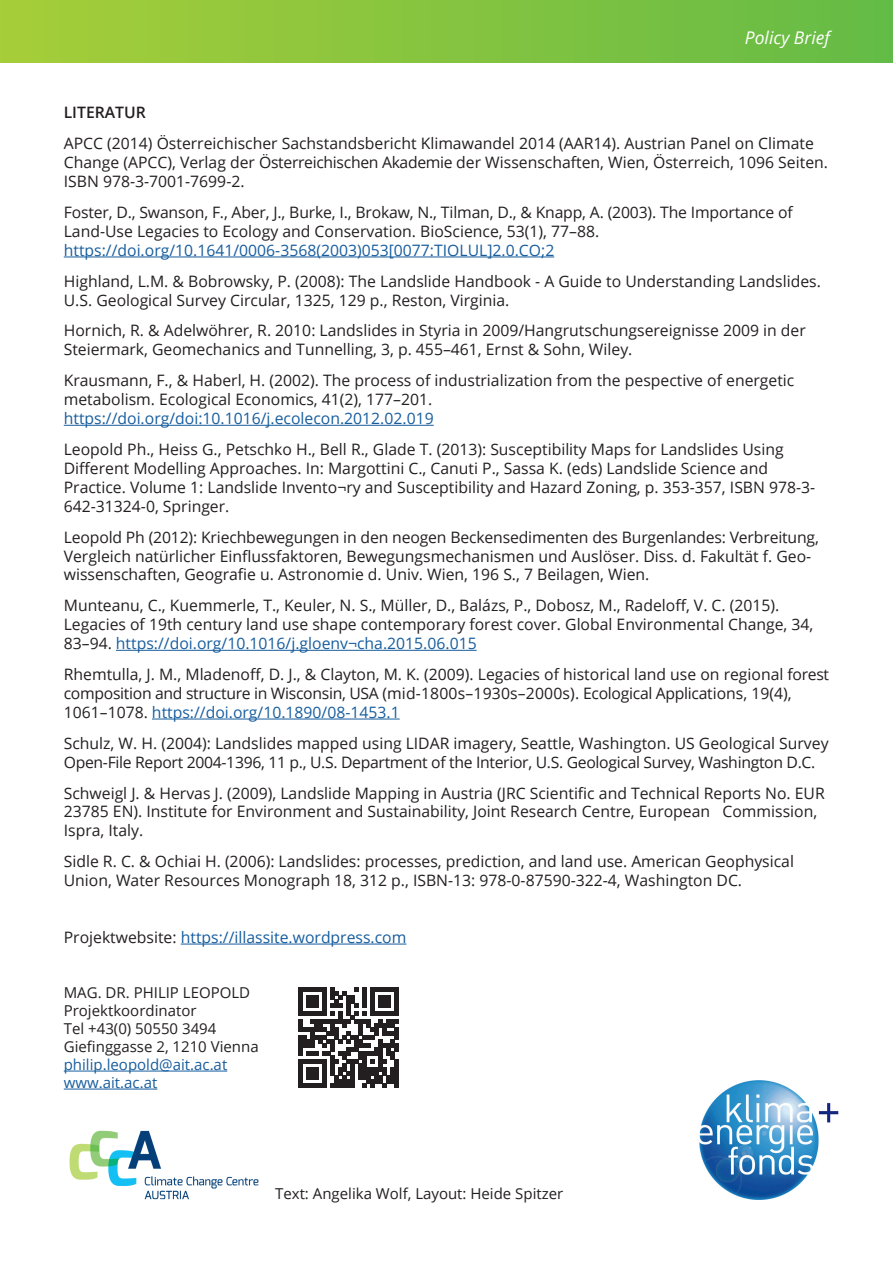
<style>
.page{position:relative;width:893px;height:1263px;background:#fff}
.page>*{position:absolute;margin:0;border:0;box-sizing:border-box;transform-origin:0 0}
.t1{font:italic 17.55px "Open Sans";color:#fff}
.t2{font:15.75px/18.9px "Open Sans";color:#231f20}
.t3{font:15.75px "Open Sans";color:#175d9e}
.t4{font:600 15.75px "Open Sans";color:#231f20}
.t5{font:15px "Open Sans";color:#231f20}
.t6{font:15px "Open Sans";color:#175d9e}
.s1{color:#175d9e}
.s2{color:#231f20}
</style>
<div class="page">
<hr style="left:64px;top:257px;width:490px;height:1px;background:#175d9e">
<hr style="left:64px;top:425px;width:370px;height:1px;background:#175d9e">
<hr style="left:116px;top:650px;width:361px;height:1px;background:#175d9e">
<hr style="left:152px;top:719px;width:248px;height:1px;background:#175d9e">
<hr style="left:181px;top:944px;width:225px;height:1px;background:#175d9e">
<div style="left:0;top:0;width:893px;height:63px;background:linear-gradient(to right,#a6cd39,#64bb46)"></div>
<img style="left:699px;top:1081px;width:140px;height:118px">
<img style="left:69px;top:1130px;width:190px;height:70px">
<hr style="left:64px;top:1071px;width:163px;height:1px;background:#175d9e">
<hr style="left:64px;top:1089px;width:93px;height:1px;background:#175d9e">
<svg style="left:298px;top:988px;width:100px;height:100px"></svg>
<p class="t1" style="left:745px;top:25px;width:87px">Policy Brief</p>
<p class="t4" style="left:64px;top:102px;width:84px">LITERATUR</p>
<p class="t2" style="left:64px;top:134px;width:766px">APCC (2014) Österreichischer Sachstandsbericht Klimawandel 2014 (AAR14). Austrian Panel on Climate<br>Change (APCC), Verlag der Österreichischen Akademie der Wissenschaften, Wien, Österreich, 1096 Seiten.<br>ISBN 978-3-7001-7699-2.</p>
<p class="t2" style="left:64px;top:202px;width:731px">Foster, D., Swanson, F., Aber, J., Burke, I., Brokaw, N., Tilman, D., &amp; Knapp, A. (2003). The Importance of<br>Land-Use Legacies to Ecology and Conservation. BioScience, 53(1), 77–88.</p>
<p class="t3" style="left:64px;top:239px;width:492px">https://doi.org/10.1641/0006-3568(2003)053[0077:TIOLUL]2.0.CO;2</p>
<p class="t2" style="left:64px;top:271px;width:759px">Highland, L.M. &amp; Bobrowsky, P. (2008): The Landslide Handbook - A Guide to Understanding Landslides.<br>U.S. Geological Survey Circular, 1325, 129 p., Reston, Virginia.</p>
<p class="t2" style="left:64px;top:321px;width:743px">Hornich, R. &amp; Adelwöhrer, R. 2010: Landslides in Styria in 2009/Hangrutschungsereignisse 2009 in der<br>Steiermark, Geomechanics and Tunnelling, 3, p. 455–461, Ernst &amp; Sohn, Wiley.</p>
<p class="t2" style="left:64px;top:371px;width:732px">Krausmann, F., &amp; Haberl, H. (2002). The process of industrialization from the pespective of energetic metabolism. Ecological Economics, 41(2), 177–201.</p>
<p class="t3" style="left:64px;top:408px;width:371px">https://doi.org/doi:10.1016/j.ecolecon.2012.02.019</p>
<p class="t2" style="left:64px;top:439px;width:753px">Leopold Ph., Heiss G., Petschko H., Bell R., Glade T. (2013): Susceptibility Maps for Landslides Using Different Modelling Approaches. In: Margottini C., Canuti P., Sassa K. (eds) Landslide Science and Practice. Volume 1: Landslide Invento¬ry and Susceptibility and Hazard Zoning, p. 353-357, ISBN 978-3- 642-31324-0, Springer.</p>
<p class="t2" style="left:64px;top:527px;width:757px">Leopold Ph (2012): Kriechbewegungen in den neogen Beckensedimenten des Burgenlandes: Verbreitung,<br>Vergleich natürlicher Einflussfaktoren, Bewegungsmechanismen und Auslöser. Diss. d. Fakultät f. Geo&shy;wissenschaften, Geografie u. Astronomie d. Univ. Wien, 196 S., 7 Beilagen, Wien.</p>
<p class="t2" style="left:64px;top:596px;width:751px">Munteanu, C., Kuemmerle, T., Keuler, N. S., Müller, D., Balázs, P., Dobosz, M., Radeloff, V. C. (2015).<br>Legacies of 19th century land use shape contemporary forest cover. Global Environmental Change, 34,<br>83–94. <span class="s1">https://doi.org/10.1016/j.gloenv¬cha.2015.06.015</span></p>
<p class="t2" style="left:64px;top:664px;width:767px">Rhemtulla, J. M., Mladenoff, D. J., &amp; Clayton, M. K. (2009). Legacies of historical land use on regional forest composition and structure in Wisconsin, USA (mid-1800s–1930s–2000s). Ecological Applications, 19(4),<br>1061–1078. <span class="s1">https://doi.org/10.1890/08-1453.1</span></p>
<p class="t2" style="left:64px;top:733px;width:766px">Schulz, W. H. (2004): Landslides mapped using LIDAR imagery, Seattle, Washington. US Geological Survey<br>Open-File Report 2004-1396, 11 p., U.S. Department of the Interior, U.S. Geological Survey, Washington D.C.</p>
<p class="t2" style="left:64px;top:783px;width:762px">Schweigl J. &amp; Hervas J. (2009), Landslide Mapping in Austria (JRC Scientific and Technical Reports No. EUR<br>23785 EN). Institute for Environment and Sustainability, Joint Research Centre, European Commission,<br>Ispra, Italy.</p>
<p class="t2" style="left:64px;top:852px;width:732px">Sidle R. C. &amp; Ochiai H. (2006): Landslides: processes, prediction, and land use. American Geophysical<br>Union, Water Resources Monograph 18, 312 p., ISBN-13: 978-0-87590-322-4, Washington DC.</p>
<p class="t3" style="left:64px;top:926px;width:344px"><span class="s2">Projektwebsite:</span> https://illassite.wordpress.com</p>
<p class="t5" style="left:64px;top:982px;width:188px">MAG. DR. PHILIP LEOPOLD</p>
<p class="t5" style="left:64px;top:1000px;width:134px">Projektkoordinator</p>
<p class="t5" style="left:64px;top:1018px;width:154px">Tel +43(0) 50550 3494</p>
<p class="t5" style="left:64px;top:1036px;width:196px">Giefinggasse 2, 1210 Vienna</p>
<p class="t6" style="left:64px;top:1054px;width:165px">philip.leopold@ait.ac.at</p>
<p class="t6" style="left:64px;top:1072px;width:95px">www.ait.ac.at</p>
<p class="t5" style="left:275px;top:1183px;width:290px">Text: Angelika Wolf, Layout: Heide Spitzer</p>
</div>
